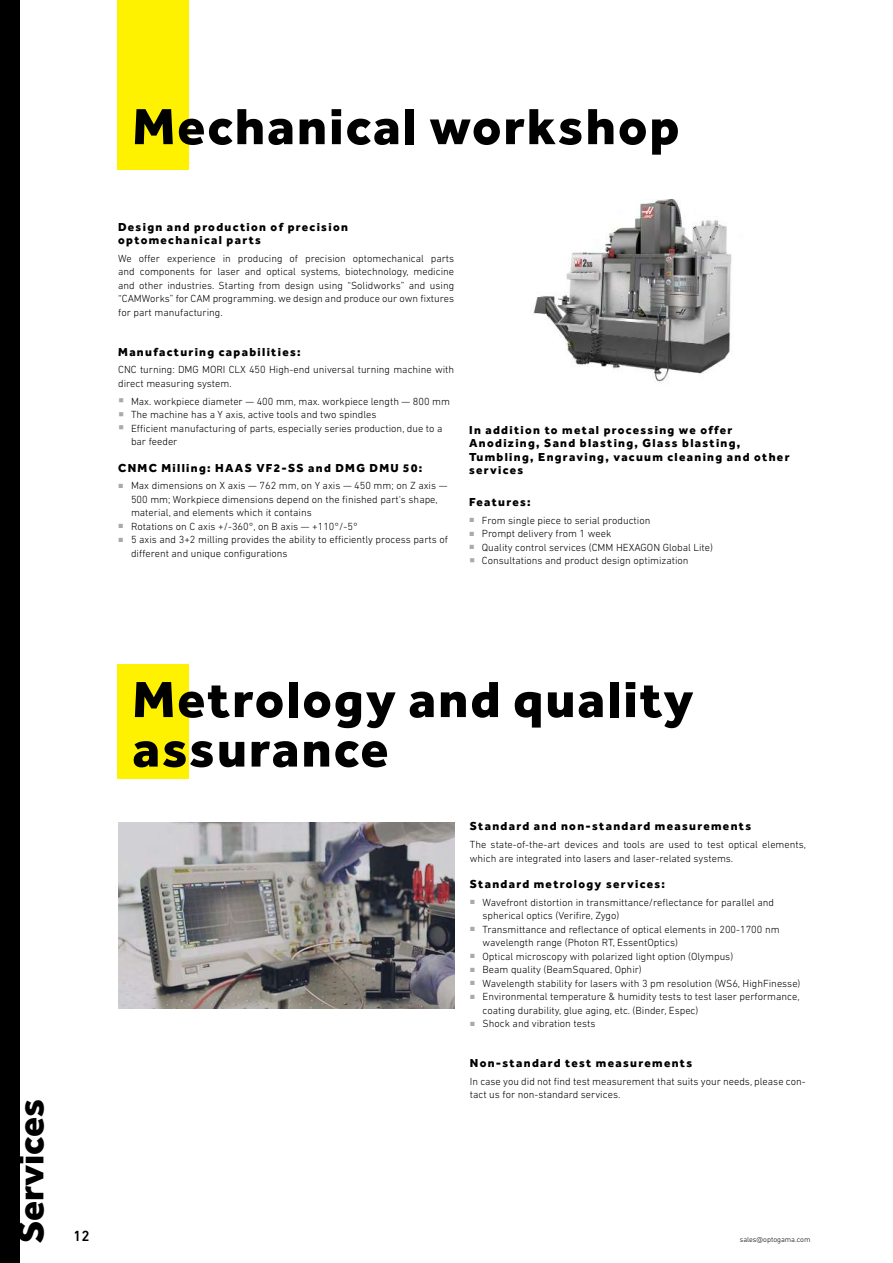
<style>
.page{position:relative;width:893px;height:1263px;background:#fff}
.page>*{position:absolute;margin:0;border:0;box-sizing:border-box;transform-origin:0 0}
.t1{font:800 52.5px/49.5px "Effra";letter-spacing:.04em;color:#000}
.t2{font:800 37.5px "Effra";color:#000}
.t3{font:500 15px "DIN Next LT Pro";color:#000}
.t4{font:800 12px/13.5px "Effra";letter-spacing:.11em;color:#000}
.t5{font:300 10.5px/13.5px "DIN Next LT Pro";color:#000}
.t6{font:300 7.5px "DIN Next LT Pro";color:#000}
.s1{font-family:"Montserrat";font-weight:100;color:#a7a9ac}
.s2{font-family:"Arial";font-weight:700;font-size:9px;color:#a7a9ac}
</style>
<div class="page">
<div style="left:0;top:0;width:20px;height:1263px;background:#000"></div>
<div style="left:118px;top:0;width:71px;height:169px;background:#fff200"></div>
<div style="left:118px;top:664px;width:71px;height:115px;background:#fff200"></div>
<img style="left:118px;top:822px;width:336px;height:186px">
<img style="left:533px;top:199px;width:199px;height:185px">
<h1 class="t1" style="left:132px;top:100px;width:548px">Mechanical workshop</h1>
<p class="t4" style="left:118px;top:220px;width:231px">Design and production of precision optomechanical parts</p>
<p class="t5" style="left:118px;top:251px;width:337px;text-align:justify">We offer experience in producing of precision optomechanical parts and components for laser and optical systems, biotechnology, medicine and other industries. Starting from design using “Solidworks” and using “CAMWorks” for CAM programming. we design and produce our own fixtures for part manufacturing.</p>
<p class="t4" style="left:118px;top:345px;width:184px">Manufacturing capabilities:</p>
<p class="t5" style="left:118px;top:363px;width:337px">CNC turning: DMG MORI CLX 450 High-end universal turning machine with direct measuring system.</p>
<p class="t5" style="left:118px;top:394px;width:333px"><span class="s1">■</span> Max. workpiece diameter — 400 mm, max. workpiece length — 800 mm</p>
<p class="t5" style="left:118px;top:408px;width:260px"><span class="s1">■</span> The machine has a Y axis, active tools and two spindles</p>
<p class="t5" style="left:131px;top:421px;width:313px;text-indent:-13px"><span class="s1">■</span> Efficient manufacturing of parts, especially series production, due to a bar feeder</p>
<p class="t4" style="left:118px;top:461px;width:306px">CNMC Milling: HAAS VF2-SS and DMG DMU 50:</p>
<p class="t5" style="left:131px;top:479px;width:318px;text-indent:-13px"><span class="s2">■</span> Max dimensions on X axis — 762 mm, on Y axis — 450 mm; on Z axis —<br>500 mm; Workpiece dimensions depend on the finished part‘s shape, material, and elements which it contains</p>
<p class="t5" style="left:118px;top:519px;width:241px"><span class="s2">■</span> Rotations on C axis +/-360°, on B axis — +110°/-5°</p>
<p class="t5" style="left:131px;top:533px;width:318px;text-indent:-13px"><span class="s2">■</span> 5 axis and 3+2 milling provides the ability to efficiently process parts of different and unique configurations</p>
<p class="t4" style="left:469px;top:422px;width:322px">In addition to metal processing we offer Anodizing, Sand blasting, Glass blasting, Tumbling, Engraving, vacuum cleaning and other services</p>
<p class="t4" style="left:469px;top:495px;width:63px">Features:</p>
<p class="t5" style="left:469px;top:513px;width:183px"><span class="s2">■</span> From single piece to serial production</p>
<p class="t5" style="left:469px;top:527px;width:144px"><span class="s2">■</span> Prompt delivery from 1 week</p>
<p class="t5" style="left:469px;top:540px;width:245px"><span class="s2">■</span> Quality control services (CMM HEXAGON Global Lite)</p>
<p class="t5" style="left:469px;top:554px;width:221px"><span class="s1">■</span> Consultations and product design optimization</p>
<h2 class="t2" style="left:8px;top:1243px;width:146px;rotate:-90deg">Services</h2>
<h3 class="t3" style="left:73px;top:1227px;width:18px">12</h3>
<h1 class="t1" style="left:132px;top:673px;width:562px">Metrology and quality assurance</h1>
<p class="t4" style="left:470px;top:819px;width:283px">Standard and non-standard measurements</p>
<p class="t5" style="left:470px;top:838px;width:338px">The state-of-the-art devices and tools are used to test optical elements, which are integrated into lasers and laser-related systems.</p>
<p class="t4" style="left:470px;top:877px;width:197px">Standard metrology services:</p>
<p class="t5" style="left:483px;top:895px;width:293px;text-indent:-13px"><span class="s2">■</span> Wavefront distortion in transmittance/reflectance for parallel and spherical optics (Verifire, Zygo)</p>
<p class="t5" style="left:483px;top:922px;width:299px;text-indent:-13px"><span class="s2">■</span> Transmittance and reflectance of optical elements in 200-1700 nm wavelength range (Photon RT, EssentOptics)</p>
<p class="t5" style="left:470px;top:949px;width:265px"><span class="s2">■</span> Optical microscopy with polarized light option (Olympus)</p>
<p class="t5" style="left:470px;top:963px;width:174px"><span class="s2">■</span> Beam quality (BeamSquared, Ophir)</p>
<p class="t5" style="left:470px;top:976px;width:332px"><span class="s2">■</span> Wavelength stability for lasers with 3 pm resolution (WS6, HighFinesse)</p>
<p class="t5" style="left:483px;top:990px;width:319px;text-indent:-13px"><span class="s2">■</span> Environmental temperature &amp; humidity tests to test laser performance, coating durability, glue aging, etc. (Binder, Espec)</p>
<p class="t5" style="left:470px;top:1017px;width:127px"><span class="s2">■</span> Shock and vibration tests</p>
<p class="t4" style="left:470px;top:1056px;width:224px">Non-standard test measurements</p>
<p class="t5" style="left:470px;top:1074px;width:337px">In case you did not find test measurement that suits your needs, please con&shy;tact us for non-standard services.</p>
<p class="t6" style="left:740px;top:1235px;width:72px">sales@optogama.com</p>
</div>
